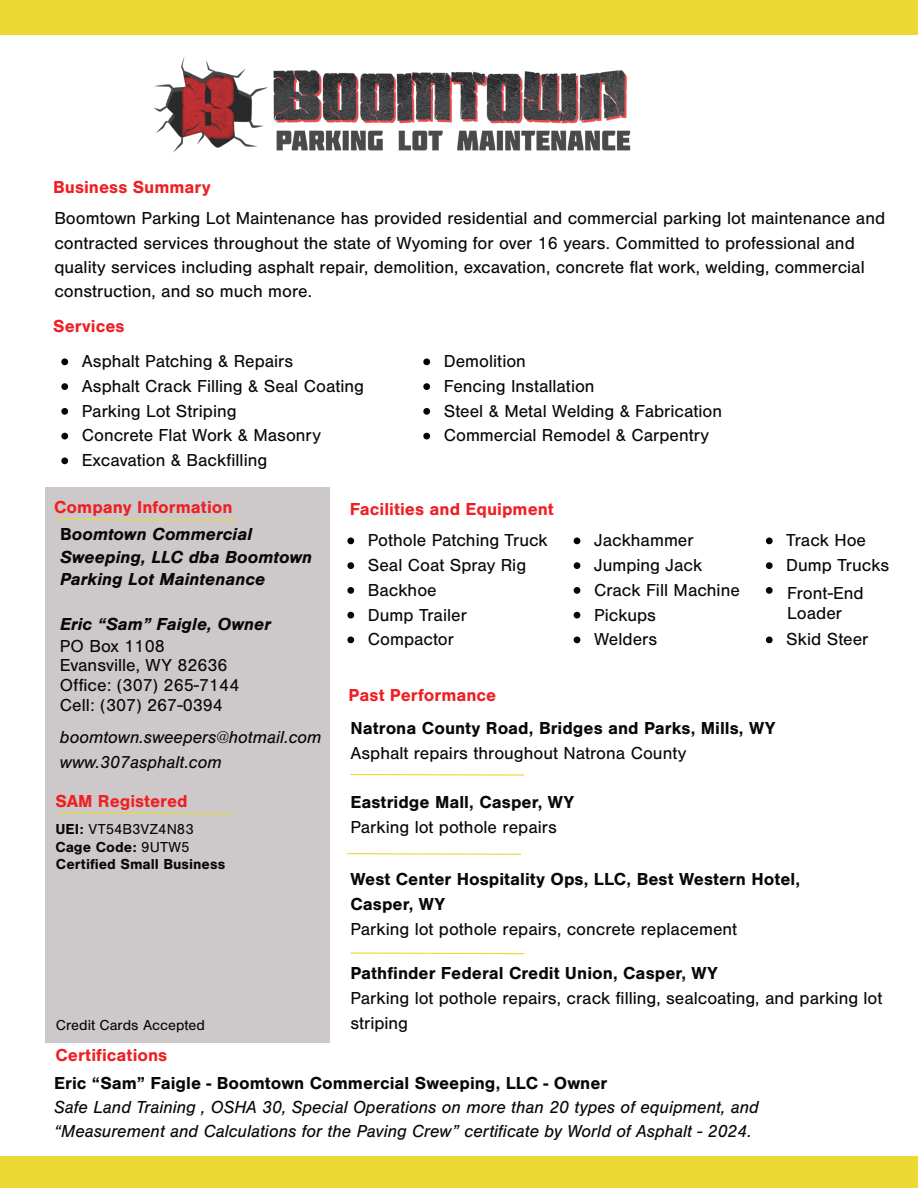
<style>
.page{position:relative;width:918px;height:1188px;background:#fff}
.page>*{position:absolute;margin:0;border:0;box-sizing:border-box;transform-origin:0 0}
.t1{font:18px/24.8px "Nimbus San";color:#070807}
.t2{font:700 18px/24.8px "Nimbus San";color:#070807}
.t3{font:italic 18px/25px "Nimbus San";color:#070807}
.t4{font:700 18px "Nimbus San";color:#ee2024}
.t5{font:italic 700 18px/22.5px "Nimbus San";color:#070807}
.t6{font:700 15px "Nimbus San";color:#070807}
.t7{font:15px "Nimbus San";color:#070807}
.s1{font-style:normal}
.s2{font-weight:400}
.s3{font-weight:700}
</style>
<div class="page">
<img style="left:273px;top:70px;width:358px;height:81px">
<img style="left:154px;top:57px;width:114px;height:96px">
<div style="left:45px;top:487px;width:284px;height:555px;background:#cdc9ca"></div>
<svg style="left:56px;top:518px;width:181px;height:3px"></svg>
<svg style="left:57px;top:812px;width:175px;height:3px"></svg>
<svg style="left:61px;top:358px;width:7px;height:7px"></svg>
<svg style="left:61px;top:383px;width:7px;height:7px"></svg>
<svg style="left:61px;top:408px;width:7px;height:7px"></svg>
<svg style="left:61px;top:433px;width:7px;height:6px"></svg>
<svg style="left:61px;top:457px;width:7px;height:7px"></svg>
<svg style="left:423px;top:358px;width:7px;height:7px"></svg>
<svg style="left:423px;top:383px;width:7px;height:7px"></svg>
<svg style="left:423px;top:408px;width:7px;height:7px"></svg>
<svg style="left:423px;top:433px;width:7px;height:6px"></svg>
<svg style="left:347px;top:538px;width:7px;height:6px"></svg>
<svg style="left:347px;top:562px;width:7px;height:7px"></svg>
<svg style="left:347px;top:587px;width:7px;height:7px"></svg>
<svg style="left:347px;top:612px;width:7px;height:7px"></svg>
<svg style="left:347px;top:637px;width:7px;height:6px"></svg>
<svg style="left:766px;top:538px;width:7px;height:6px"></svg>
<svg style="left:766px;top:562px;width:7px;height:7px"></svg>
<svg style="left:766px;top:587px;width:7px;height:7px"></svg>
<svg style="left:766px;top:637px;width:7px;height:6px"></svg>
<svg style="left:574px;top:538px;width:6px;height:6px"></svg>
<svg style="left:574px;top:562px;width:6px;height:7px"></svg>
<svg style="left:574px;top:587px;width:6px;height:7px"></svg>
<svg style="left:574px;top:612px;width:6px;height:7px"></svg>
<svg style="left:574px;top:637px;width:6px;height:6px"></svg>
<svg style="left:350px;top:773px;width:175px;height:3px"></svg>
<svg style="left:347px;top:853px;width:175px;height:2px"></svg>
<svg style="left:350px;top:952px;width:175px;height:3px"></svg>
<div style="left:0;top:0;width:918px;height:34px;background:#ecd934"></div>
<div style="left:0;top:1157px;width:918px;height:31px;background:#ecd934"></div>
<p class="t4" style="left:53px;top:177px;width:159px">Business Summary</p>
<p class="t1" style="left:54px;top:206px;width:832px;line-height:24.3px">Boomtown Parking Lot Maintenance has provided residential and commercial parking lot maintenance and contracted services throughout the state of Wyoming for over 16 years. Committed to professional and quality services including asphalt repair, demolition, excavation, concrete flat work, welding, commercial construction, and so much more.</p>
<p class="t4" style="left:53px;top:316px;width:73px">Services</p>
<p class="t1" style="left:82px;top:349px;width:284px">Asphalt Patching &amp; Repairs<br>Asphalt Crack Filling &amp; Seal Coating<br>Parking Lot Striping<br>Concrete Flat Work &amp; Masonry<br>Excavation &amp; Backfilling</p>
<p class="t1" style="left:444px;top:349px;width:280px">Demolition<br>Fencing Installation<br>Steel &amp; Metal Welding &amp; Fabrication<br>Commercial Remodel &amp; Carpentry</p>
<p class="t4" style="left:350px;top:499px;width:206px">Facilities and Equipment</p>
<p class="t1" style="left:368px;top:528px;width:181px">Pothole Patching Truck<br>Seal Coat Spray Rig<br>Backhoe<br>Dump Trailer<br>Compactor</p>
<p class="t1" style="left:786px;top:528px;width:104px">Track Hoe<br>Dump Trucks</p>
<p class="t4" style="left:54px;top:497px;width:180px">Company Information</p>
<p class="t5" style="left:60px;top:523px;width:254px"><span class="s1">B</span>oomtown Commercial<br>Sweeping, LLC dba Boomtown<br>Parking Lot Maintenance</p>
<p class="t5" style="left:60px;top:613px;width:213px">Eric “Sam” Faigle, Owner</p>
<p class="t1" style="left:60px;top:636px;width:181px;line-height:19.8px">PO Box 1108<br>Evansville, WY 82636<br>Office: (307) 265-7144<br>Cell: (307) 267-0394</p>
<p class="t3" style="left:60px;top:725px;width:263px">boomtown.sweepers@hotmail.com www.307asphalt.com</p>
<p class="t4" style="left:55px;top:791px;width:134px">SAM Registered</p>
<p class="t6" style="left:55px;top:838px;width:136px">Cage Code: <span class="s2">9UTW5</span></p>
<p class="t1" style="left:594px;top:528px;width:147px">Jackhammer<br>Jumping Jack<br>Crack Fill Machine<br>Pickups<br>Welders</p>
<p class="t1" style="left:787px;top:583px;width:78px;line-height:20.1px">Front-End<br>Loader</p>
<p class="t1" style="left:786px;top:627px;width:84px">Skid Steer</p>
<p class="t4" style="left:349px;top:685px;width:149px">Past Performance</p>
<p class="t2" style="left:350px;top:716px;width:426px">Natrona County Road, Bridges and Parks, Mills, WY</p>
<p class="t1" style="left:350px;top:741px;width:338px">Asphalt repairs throughout Natrona County</p>
<p class="t2" style="left:350px;top:790px;width:225px">Eastridge Mall, Casper, WY</p>
<p class="t1" style="left:350px;top:815px;width:208px">Parking lot pothole repairs</p>
<p class="t2" style="left:350px;top:867px;width:451px">West Center Hospitality Ops, LLC, Best Western Hotel,<br>Casper, WY</p>
<p class="t1" style="left:350px;top:917px;width:388px">Parking lot pothole repairs, concrete replacement</p>
<p class="t7" style="left:55px;top:821px;width:140px"><span class="s3">UEI:</span> VT54B3VZ4N83</p>
<p class="t6" style="left:56px;top:856px;width:171px">Certified Small Business</p>
<p class="t7" style="left:56px;top:1016px;width:150px">Credit Cards Accepted</p>
<p class="t2" style="left:350px;top:961px;width:369px">Pathfinder Federal Credit Union, Casper, WY</p>
<p class="t1" style="left:350px;top:986px;width:534px">Parking lot pothole repairs, crack filling, sealcoating, and parking lot striping</p>
<p class="t4" style="left:55px;top:1045px;width:113px">Certifications</p>
<p class="t2" style="left:54px;top:1071px;width:555px">Eric “Sam” Faigle - Boomtown Commercial Sweeping, LLC - Owner</p>
<p class="t3" style="left:54px;top:1095px;width:706px;line-height:24.5px">Safe Land Training , OSHA 30, Special Operations on more than 20 types of equipment, and “Measurement and Calculations for the Paving Crew” certificate by World of Asphalt - 2024.</p>
</div>
